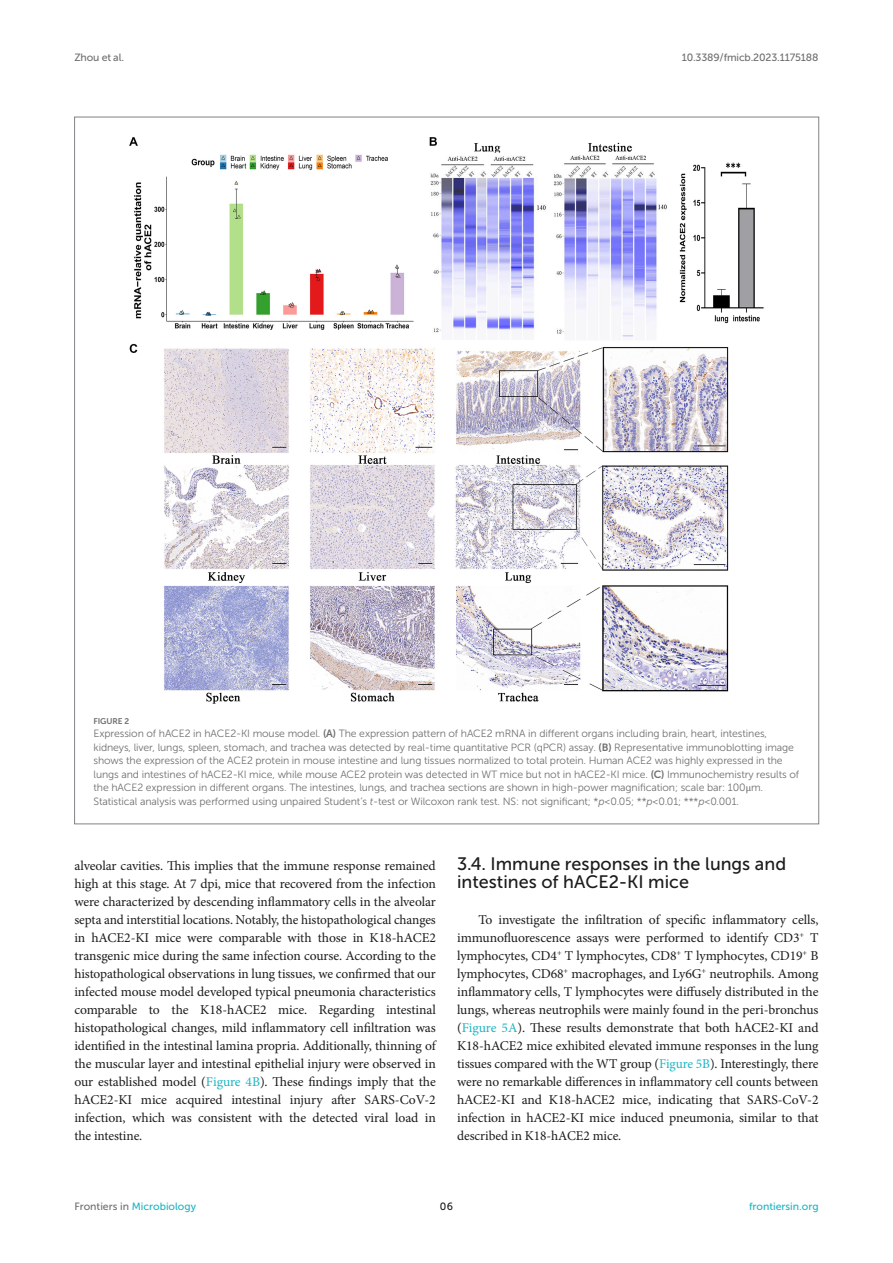
<style>
.page{position:relative;width:893px;height:1263px;background:#fff}
.page>*{position:absolute;margin:0;border:0;box-sizing:border-box;transform-origin:0 0}
.HEAD_2{font:18px/18px "Museo Sans 500";color:#1b1c1b}
.TEXT_FLUSH{font:13.5px/18px "Minion Pro";letter-spacing:-.005em;color:#1b1c1b;text-align:justify}
.FIG_LEG{font:10.5px/13.5px "Museo Sans 300";letter-spacing:-.01em;color:#706f70}
.t1{font:10.5px "Museo Sans 500";color:#1db5c3}
.t2{font:10.5px "Museo Sans 500";letter-spacing:-.015em;color:#706f70}
.t3{font:10.5px "Museo Sans 500";color:#1b1c1b}
.FIG_HD{font:8.25px "Museo Sans 700";letter-spacing:-.01em;color:#706f70}
.s1{font-family:"Museo Sans 700"}
.s2{font-family:"STIX General"}
.s3{font-style:italic}
.s4{color:#1db5c3}
.s5{color:#706f70}
</style>
<div class="page">
<img style="left:129px;top:137px;width:635px;height:567px">
<p class="t2" style="left:74px;top:51px;width:51px">Zhou et al.</p>
<p class="t2" style="left:682px;top:51px;width:138px">10.3389/fmicb.2023.1175188</p>
<p class="FIG_HD" style="left:94px;top:716px;width:37px">FIGURE 2</p>
<p class="FIG_LEG" style="left:94px;top:727px;width:707px">Expression of hACE2 in hACE2-KI mouse model. <span class="s1">(A)</span> The expression pattern of hACE2 mRNA in different organs including brain, heart, intestines, kidneys, liver, lungs, spleen, stomach, and trachea was detected by real-time quantitative PCR (qPCR) assay. <span class="s1">(B)</span> Representative immunoblotting image shows the expression of the ACE2 protein in mouse intestine and lung tissues normalized to total protein. Human ACE2 was highly expressed in the lungs and intestines of hACE2-KI mice, while mouse ACE2 protein was detected in WT mice but not in hACE2-KI mice. <span class="s1">(C)</span> Immunochemistry results of the hACE2 expression in different organs. The intestines, lungs, and trachea sections are shown in high-power magnification; scale bar: 100 <span class="s2">μ</span>m.<br>Statistical analysis was performed using unpaired Student’s <span class="s3">t</span>-test or Wilcoxon rank test. NS: not significant; *<span class="s3">p</span> &lt; 0.05; **<span class="s3">p</span> &lt; 0.01; ***<span class="s3">p</span> &lt; 0.001.</p>
<p class="TEXT_FLUSH" style="left:74px;top:857px;width:363px">alveolar cavities. This implies that the immune response remained high at this stage. At 7 dpi, mice that recovered from the infection were characterized by descending inflammatory cells in the alveolar septa and interstitial locations. Notably, the histopathological changes in hACE2-KI mice were comparable with those in K18-hACE2 transgenic mice during the same infection course. According to the histopathological observations in lung tissues, we confirmed that our infected mouse model developed typical pneumonia characteristics comparable to the K18-hACE2 mice. Regarding intestinal histopathological changes, mild inflammatory cell infiltration was identified in the intestinal lamina propria. Additionally, thinning of the muscular layer and intestinal epithelial injury were observed in our established model (<span class="s4">Figure 4B</span>). These findings imply that the hACE2-KI mice acquired intestinal injury after SARS-CoV-2 infection, which was consistent with the detected viral load in the intestine.</p>
<p class="HEAD_2" style="left:457px;top:855px;width:331px">3.4. Immune responses in the lungs and intestines of hACE2-KI mice</p>
<p class="TEXT_FLUSH" style="left:457px;top:911px;width:363px;text-indent:21px">To investigate the infiltration of specific inflammatory cells, immunofluorescence assays were performed to identify CD3<sup>+</sup> T lymphocytes, CD4<sup>+</sup> T lymphocytes, CD8<sup>+</sup> T lymphocytes, CD19<sup>+</sup> B lymphocytes, CD68<sup>+</sup> macrophages, and Ly6G<sup>+</sup> neutrophils. Among inflammatory cells, T lymphocytes were diffusely distributed in the lungs, whereas neutrophils were mainly found in the peri-bronchus (<span class="s4">Figure 5A</span>). These results demonstrate that both hACE2-KI and K18-hACE2 mice exhibited elevated immune responses in the lung tissues compared with the WT group (<span class="s4">Figure 5B</span>). Interestingly, there were no remarkable differences in inflammatory cell counts between hACE2-KI and K18-hACE2 mice, indicating that SARS-CoV-2 infection in hACE2-KI mice induced pneumonia, similar to that described in K18-hACE2 mice.</p>
<p class="t1" style="left:74px;top:1200px;width:123px"><span class="s5">Frontiers in</span> Microbiology</p>
<p class="t3" style="left:440px;top:1200px;width:15px">06</p>
<p class="t1" style="left:749px;top:1200px;width:71px">frontiersin.org</p>
</div>
